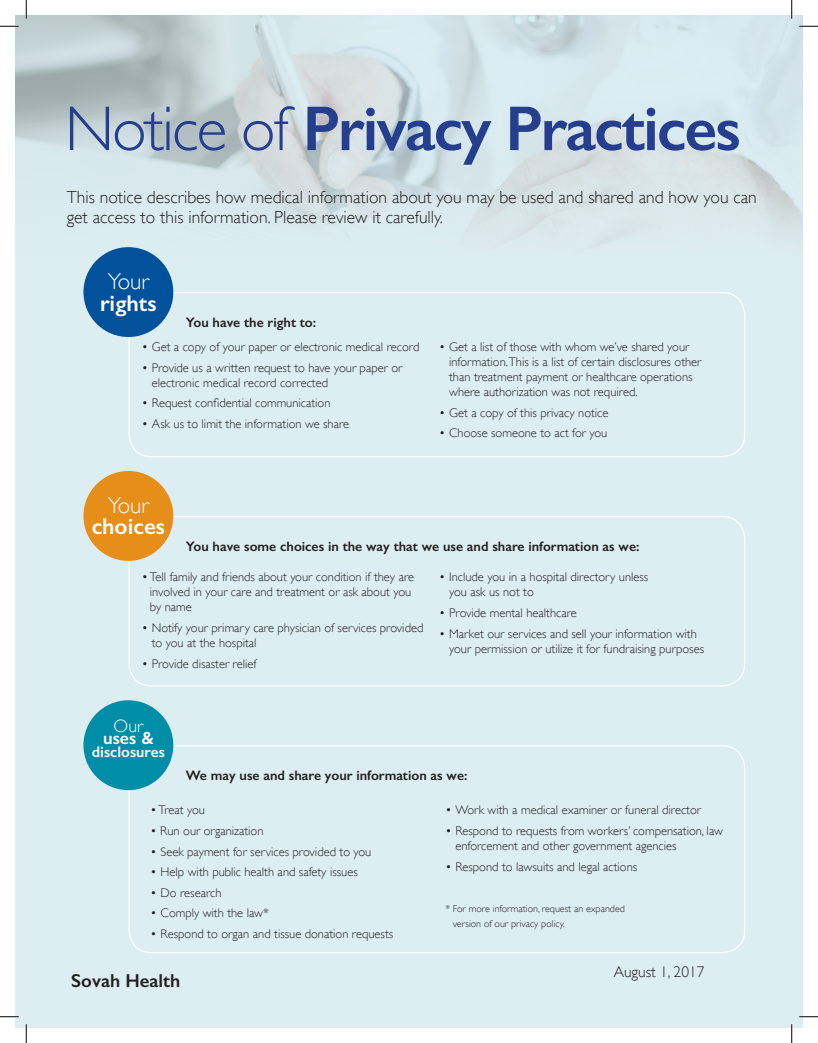
<style>
.page{position:relative;width:818px;height:1043px;background:#fff}
.page>*{position:absolute;margin:0;border:0;box-sizing:border-box;transform-origin:0 0}
.t1{font:600 63.62px "Gill Sans";letter-spacing:-.03em;color:#253f8e}
.t2{font:600 22.88px/21.2px "Gill Sans";color:#fff;text-align:center}
.t3{font:600 18.75px "Gill Sans";color:#231f20}
.t4{font:600 17.88px "Gill Sans";color:#fff}
.t5{font:300 17.88px "Gill Sans";color:#fff}
.t6{font:300 17.5px/20px "Gill Sans";color:#231f20}
.t7{font:300 15.38px "Gill Sans";color:#231f20}
.t8{font:600 15.38px "Gill Sans";color:#fff}
.t9{font:600 13.75px "Gill Sans";color:#231f20}
.t10{font:300 12.5px/15px "Gill Sans";color:#231f20}
.t11{font:300 10px/15px "Gill Sans";color:#231f20}
.s1{font-weight:300}
</style>
<div class="page">
<div style="left:15px;top:15px;width:787px;height:1013px;background:#ddeef3"></div>
<img style="left:15px;top:15px;width:787px;height:241px">
<div style="left:128px;top:292px;width:617px;height:165px;border:1px solid #fff;border-radius:22px"></div>
<div style="left:83px;top:247px;width:90px;height:90px;background:#01529a;border-radius:50%"></div>
<div style="left:128px;top:516px;width:617px;height:170px;border:1px solid #fff;border-radius:23px"></div>
<div style="left:83px;top:471px;width:90px;height:90px;background:#e58e19;border-radius:50%"></div>
<div style="left:128px;top:745px;width:617px;height:208px;border:1px solid #fff;border-radius:22px"></div>
<div style="left:83px;top:700px;width:90px;height:90px;background:#008da8;border-radius:50%"></div>
<svg style="left:0;top:25px;width:19px;height:2px"></svg>
<svg style="left:799px;top:25px;width:19px;height:2px"></svg>
<svg style="left:0;top:1016px;width:19px;height:1px"></svg>
<svg style="left:799px;top:1015px;width:19px;height:2px"></svg>
<svg style="left:25px;top:0;width:2px;height:19px"></svg>
<svg style="left:25px;top:1024px;width:2px;height:18px"></svg>
<svg style="left:790px;top:0;width:2px;height:19px"></svg>
<svg style="left:791px;top:1024px;width:1px;height:18px"></svg>
<p class="t1" style="left:65px;top:90px;width:677px"><span class="s1">Notice of</span> Privacy Practices</p>
<p class="t6" style="left:67px;top:187px;width:691px">This notice describes how medical information about you may be used and shared and how you can get access to this information. Please review it carefully.</p>
<p class="t2" style="left:100px;top:271px;width:58px"><span class="s1">Your </span>rights</p>
<p class="t9" style="left:186px;top:314px;width:132px">You have the right to:</p>
<p class="t10" style="left:142px;top:339px;width:279px">• Get a copy of your paper or electronic medical record</p>
<p class="t10" style="left:152px;top:359px;width:252px;text-indent:-10px">• Provide us a written request to have your paper or electronic medical record corrected</p>
<p class="t10" style="left:142px;top:395px;width:190px">• Request confidential communication</p>
<p class="t10" style="left:142px;top:416px;width:209px">• Ask us to limit the information we share</p>
<p class="t10" style="left:449px;top:339px;width:254px;text-indent:-10px">• Get a list of those with whom we’ve shared your information.This is a list of certain disclosures other than treatment payment or healthcare operations where authorization was not required.</p>
<p class="t10" style="left:439px;top:404px;width:171px">• Get a copy of this privacy notice</p>
<p class="t10" style="left:439px;top:425px;width:170px">• Choose someone to act for you</p>
<p class="t2" style="left:92px;top:494px;width:75px"><span class="s1">Your </span>choices</p>
<p class="t9" style="left:186px;top:538px;width:455px">You have some choices in the way that we use and share information as we:</p>
<p class="t10" style="left:150px;top:569px;width:266px;text-indent:-8px">• Tell family and friends about your condition if they are involved in your care and treatment or ask about you by name</p>
<p class="t10" style="left:152px;top:619px;width:273px;text-indent:-10px">• Notify your primary care physician of services provided to you at the hospital</p>
<p class="t10" style="left:142px;top:655px;width:116px">• Provide disaster relief</p>
<p class="t10" style="left:449px;top:569px;width:201px;text-indent:-10px">• Include you in a hospital directory unless you ask us not to</p>
<p class="t10" style="left:439px;top:604px;width:139px">• Provide mental healthcare</p>
<p class="t10" style="left:449px;top:625px;width:256px;text-indent:-10px">• Market our services and sell your information with your permission or utilize it for fundraising purposes</p>
<p class="t5" style="left:114px;top:711px;width:31px">Our</p>
<p class="t4" style="left:103px;top:727px;width:52px">uses &amp;</p>
<p class="t8" style="left:92px;top:742px;width:75px">disclosures</p>
<p class="t9" style="left:186px;top:767px;width:283px">We may use and share your information as we:</p>
<p class="t10" style="left:151px;top:802px;width:56px">• Treat you</p>
<p class="t10" style="left:151px;top:822px;width:114px">• Run our organization</p>
<p class="t10" style="left:151px;top:843px;width:222px">• Seek payment for services provided to you</p>
<p class="t10" style="left:151px;top:864px;width:209px">• Help with public health and safety issues</p>
<p class="t10" style="left:151px;top:884px;width:72px">• Do research</p>
<p class="t10" style="left:151px;top:905px;width:120px">• Comply with the law*</p>
<p class="t10" style="left:151px;top:925px;width:244px">• Respond to organ and tissue donation requests</p>
<p class="t3" style="left:71px;top:969px;width:110px">Sovah Health</p>
<p class="t10" style="left:445px;top:802px;width:257px">• Work with a medical examiner or funeral director</p>
<p class="t10" style="left:455px;top:822px;width:269px;text-indent:-10px">• Respond to requests from workers’ compensation, law enforcement and other government agencies</p>
<p class="t10" style="left:445px;top:858px;width:193px">• Respond to lawsuits and legal actions</p>
<p class="t11" style="left:453px;top:900px;width:174px;text-indent:-7px">* For more information, request an expanded version of our privacy policy.</p>
<p class="t7" style="left:613px;top:959px;width:92px">August 1, 2017</p>
</div>
